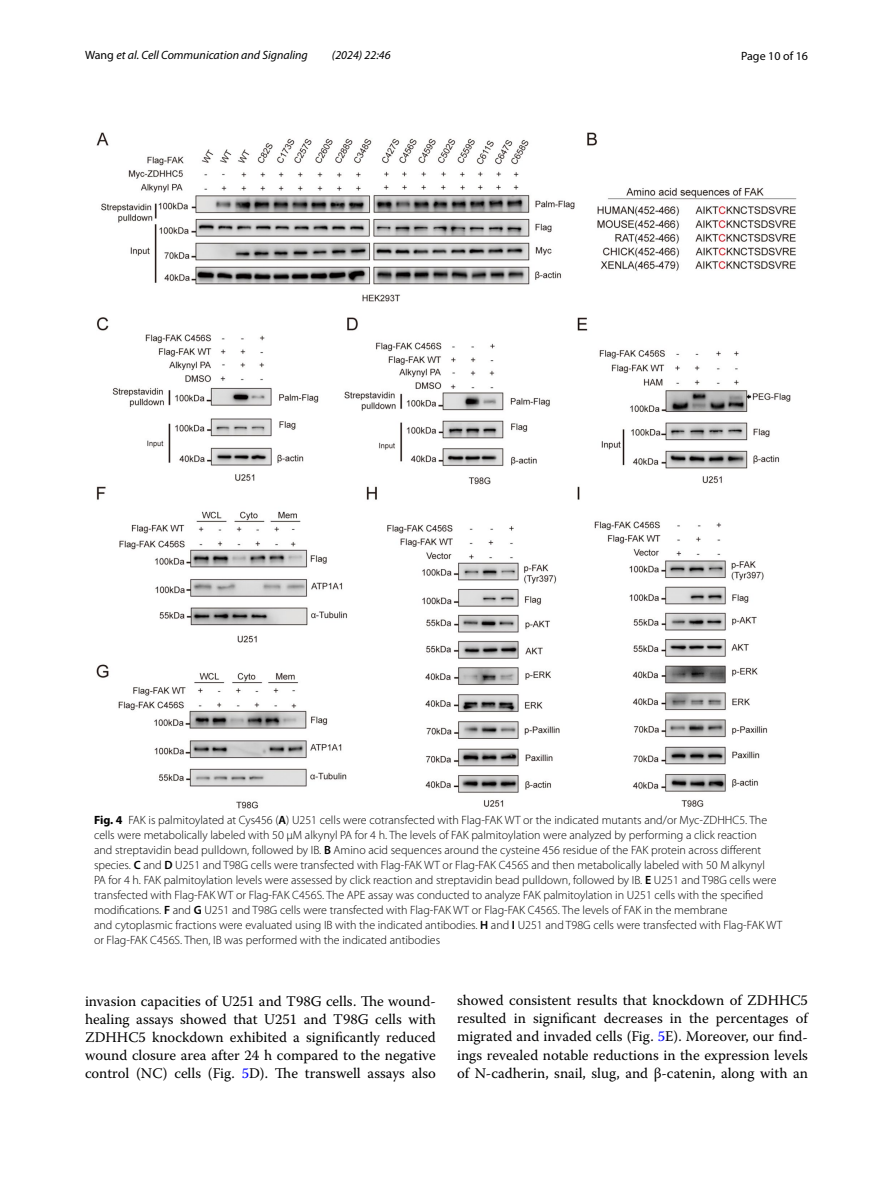
<style>
.page{position:relative;width:893px;height:1187px;background:#fff}
.page>*{position:absolute;margin:0;border:0;box-sizing:border-box;transform-origin:0 0}
.t1{font:14.7px/18px "Warnock Pro";color:#000;text-align:justify}
.t2{font:300 12px/15px "Myriad Pro";color:#000}
.t3{font:italic 12px "Myriad Pro";color:#000}
.t4{font:12px "Myriad Pro";color:#000}
.s1{font-style:normal}
.s2{font-weight:700}
.s3{font-weight:600}
.s4{color:#00f}
</style>
<div class="page">
<img style="left:96px;top:133px;width:701px;height:675px">
<p class="t3" style="left:85px;top:48px;width:224px"><span class="s1">Wang</span> et al. Cell Communication and Signaling</p>
<p class="t3" style="left:332px;top:48px;width:60px">(2024) 22:46</p>
<p class="t4" style="left:741px;top:48px;width:68px">Page 10 of 16</p>
<p class="t2" style="left:94px;top:812px;width:690px"><span class="s2">Fig. 4</span> FAK is palmitoylated at Cys456 (<span class="s3">A</span>) U251 cells were cotransfected with Flag-FAK WT or the indicated mutants and/or Myc-ZDHHC5. The cells were metabolically labeled with 50 µM alkynyl PA for 4 h. The levels of FAK palmitoylation were analyzed by performing a click reaction<br>and streptavidin bead pulldown, followed by IB. <span class="s3">B</span> Amino acid sequences around the cysteine 456 residue of the FAK protein across different species. <span class="s3">C</span> and <span class="s3">D</span> U251 and T98G cells were transfected with Flag-FAK WT or Flag-FAK C456S and then metabolically labeled with 50 M alkynyl<br>PA for 4 h. FAK palmitoylation levels were assessed by click reaction and streptavidin bead pulldown, followed by IB. <span class="s3">E</span> U251 and T98G cells were transfected with Flag-FAK WT or Flag-FAK C456S. The APE assay was conducted to analyze FAK palmitoylation in U251 cells with the specified modifications. <span class="s3">F</span> and <span class="s3">G</span> U251 and T98G cells were transfected with Flag-FAK WT or Flag-FAK C456S. The levels of FAK in the membrane<br>and cytoplasmic fractions were evaluated using IB with the indicated antibodies. <span class="s3">H</span> and <span class="s3">I</span> U251 and T98G cells were transfected with Flag-FAK WT or Flag-FAK C456S. Then, IB was performed with the indicated antibodies</p>
<p class="t1" style="left:85px;top:991px;width:352px">invasion capacities of U251 and T98G cells. The wound&shy;healing assays showed that U251 and T98G cells with ZDHHC5 knockdown exhibited a significantly reduced wound closure area after 24 h compared to the negative control (NC) cells (Fig. <span class="s4">5</span>D). The transwell assays also</p>
<p class="t1" style="left:457px;top:991px;width:352px">showed consistent results that knockdown of ZDHHC5 resulted in significant decreases in the percentages of migrated and invaded cells (Fig. <span class="s4">5</span>E). Moreover, our find&shy;ings revealed notable reductions in the expression levels of N-cadherin, snail, slug, and β-catenin, along with an</p>
</div>
